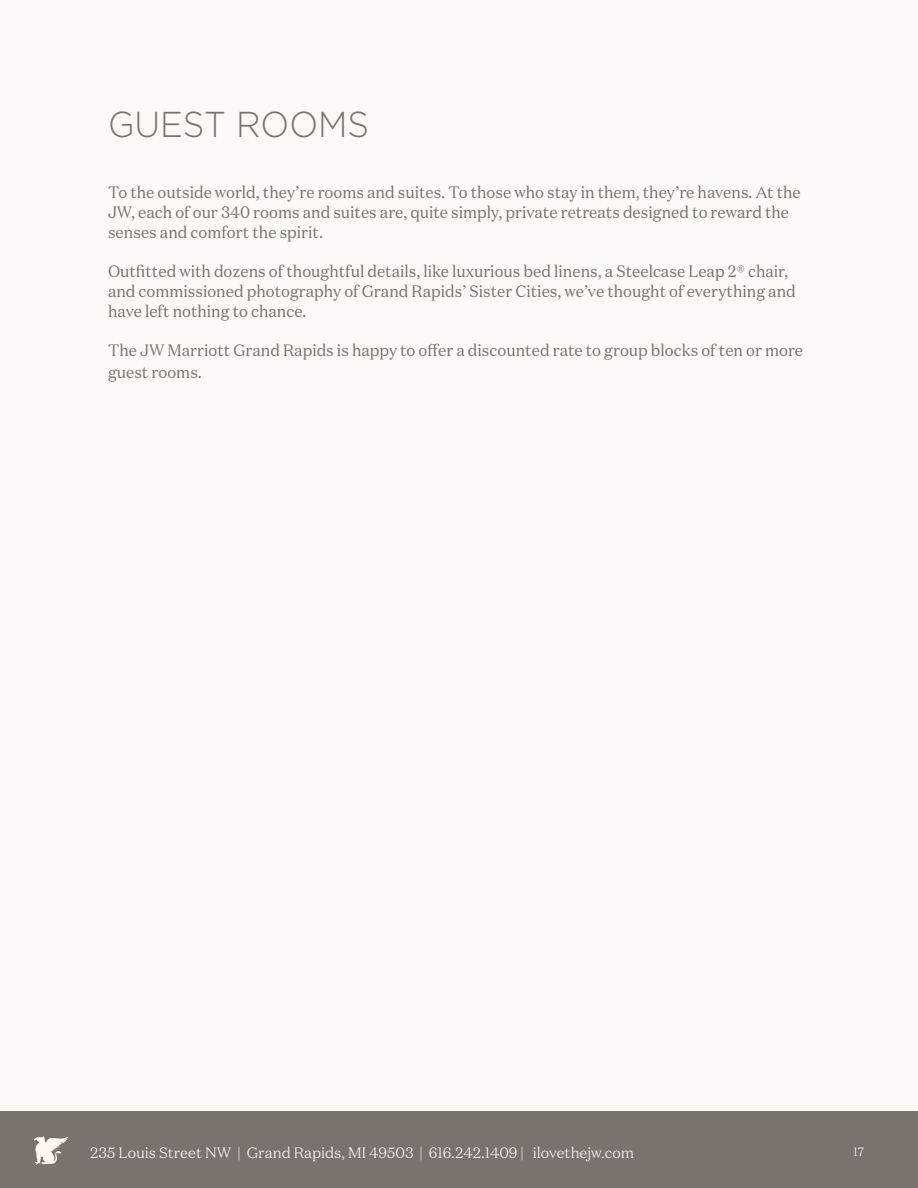
<style>
.page{position:relative;width:918px;height:1188px;background:#fbfaf6}
.page>*{position:absolute;margin:0;border:0;box-sizing:border-box;transform-origin:0 0}
.t1{font:300 36px "Gotham";color:#79726d;scale:.94 1}
.t2{font:16.5px/19.8px "Domaine Text";color:#79726d;scale:.94 1}
.t3{font:300 15px "Domaine Text";color:#fbfaf6}
.t4{font:300 12px "Domaine Text";color:#fff}
</style>
<div class="page">
<div style="left:0;top:1112px;width:918px;height:76px;background:#79726d"></div>
<svg style="left:34px;top:1136px;width:34px;height:29px"></svg>
<p class="t1" style="left:108px;top:101px;width:279px">GUEST ROOMS</p>
<p class="t2" style="left:108px;top:182px;width:739px">To the outside world, they’re rooms and suites. To those who stay in them, they’re havens. At the<br>JW, each of our 340 rooms and suites are, quite simply, private retreats designed to reward the senses and comfort the spirit.</p>
<p class="t2" style="left:108px;top:261px;width:733px">Outfitted with dozens of thoughtful details, like luxurious bed linens, a Steelcase Leap 2® chair, and commissioned photography of Grand Rapids’ Sister Cities, we’ve thought of everything and have left nothing to chance.</p>
<p class="t2" style="left:108px;top:340px;width:741px;line-height:21.6px">The JW Marriott Grand Rapids is happy to offer a discounted rate to group blocks of ten or more guest rooms.</p>
<p class="t3" style="left:90px;top:1143px;width:546px">235 Louis Street NW | Grand Rapids, MI 49503 | 616.242.1409 | ilovethejw.com</p>
<p class="t4" style="left:853px;top:1144px;width:12px">17</p>
</div>
